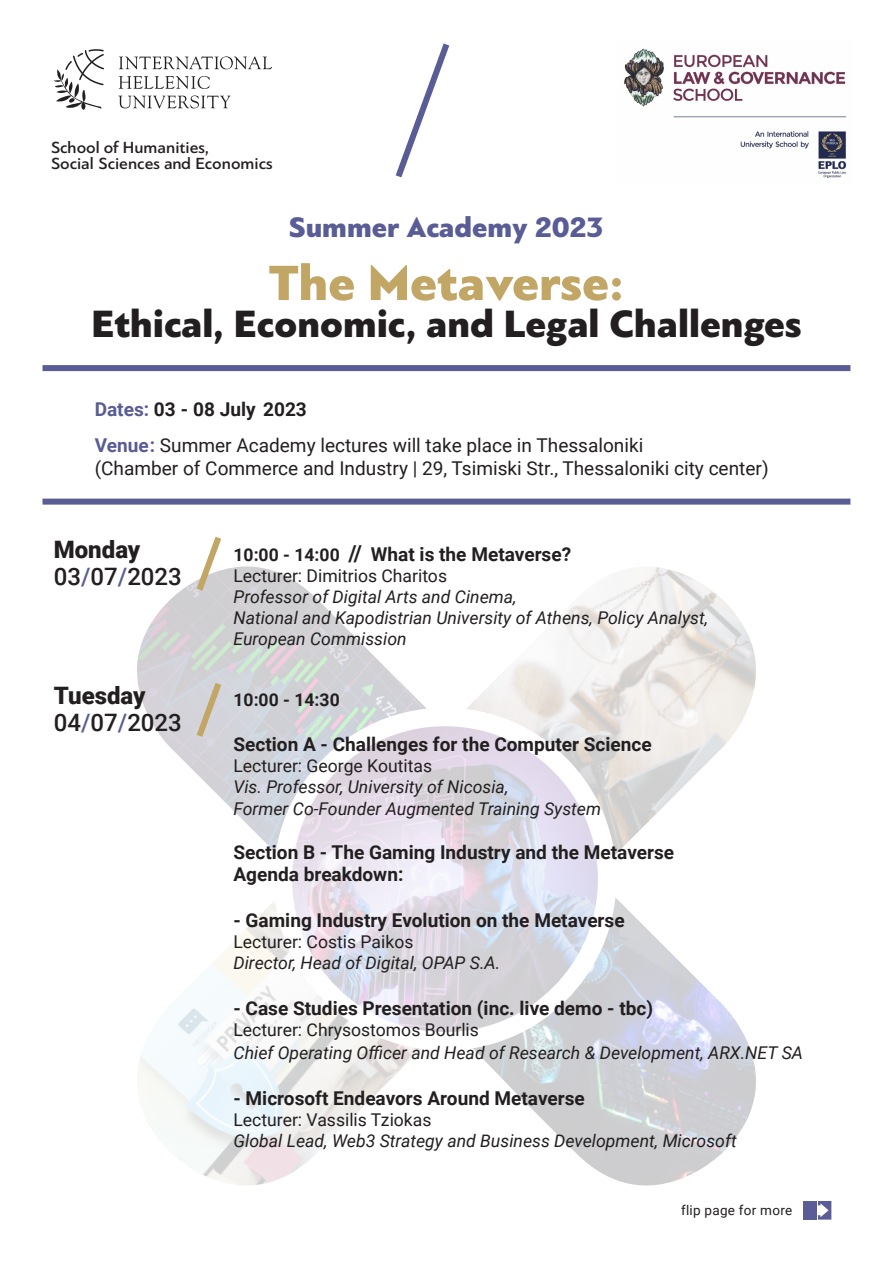
<style>
.page{position:relative;width:893px;height:1263px;background:#fff}
.page>*{position:absolute;margin:0;border:0;box-sizing:border-box;transform-origin:0 0}
.t1{font:900 51.9px "PF Bague Sans Pro";color:#c1a665}
.t2{font:900 39.9px "PF Bague Sans Pro";color:#231f20}
.t3{font:900 29.4px "PF Bague Sans Pro";color:#595c95}
.t4{font:500 24px "Roboto";color:#231f20}
.t5{font:900 24px "Roboto";color:#231f20}
.t6{font:700 19.05px "Roboto";color:#231f20}
.t7{font:19.05px "Roboto";color:#231f20}
.t8{font:italic 17.55px "Roboto";color:#231f20}
.t9{font:17.55px "Roboto";color:#231f20}
.t10{font:700 17.55px "Roboto";color:#231f20}
.t11{font:500 16.95px "PF Bague Sans Pro";color:#231f20}
.t12{font:13.5px "Roboto";letter-spacing:.02em;color:#231f20}
.s1{color:#595c95}
.s2{font-weight:700;color:#595c95}
.s3{font-size:17.55px}
.s4{font-size:22.05px}
</style>
<div class="page">
<img style="left:137px;top:566px;width:290px;height:287px">
<img style="left:498px;top:897px;width:258px;height:289px">
<img style="left:466px;top:567px;width:290px;height:288px">
<img style="left:138px;top:901px;width:360px;height:284px">
<img style="left:283px;top:717px;width:324px;height:324px;border-radius:162px">
<div style="left:274px;top:708px;width:342px;height:342px;border:19px solid #fff;border-radius:50%"></div>
<div style="left:43px;top:365px;width:807px;height:6px;background:#595c95"></div>
<div style="left:43px;top:499px;width:807px;height:6px;background:#595c95"></div>
<svg style="left:395px;top:43px;width:55px;height:135px"></svg>
<svg style="left:118px;top:56px;width:154px;height:53px"></svg>
<svg style="left:54px;top:49px;width:50px;height:61px"></svg>
<img style="left:624px;top:48px;width:223px;height:131px">
<svg style="left:192px;top:536px;width:34px;height:61px"></svg>
<svg style="left:192px;top:676px;width:34px;height:67px;background:#d0cdc9"></svg>
<div style="left:803px;top:1201px;width:14px;height:18px;background:#595c95"></div>
<svg style="left:818px;top:1201px;width:13px;height:18px"></svg>
<p class="t11" style="left:51px;top:137px;width:159px">School of Humanities,</p>
<p class="t11" style="left:51px;top:153px;width:223px">Social Sciences and Economics</p>
<p class="t3" style="left:289px;top:209px;width:316px">Summer Academy 2023</p>
<p class="t1" style="left:269px;top:250px;width:357px">The Metaverse:</p>
<p class="t2" style="left:91px;top:299px;width:712px">Ethical, Economic, and Legal Challenges</p>
<p class="t6" style="left:95px;top:396px;width:214px"><span class="s1">Dates:</span> 03 - 08 July 2023</p>
<p class="t7" style="left:95px;top:432px;width:550px"><span class="s2">Venue:</span> Summer Academy lectures will take place in Thessaloniki</p>
<p class="t7" style="left:95px;top:455px;width:675px">(Chamber of Commerce and Industry | 29, Tsimiski Str., Thessaloniki city center)</p>
<p class="t5" style="left:54px;top:532px;width:88px">Monday</p>
<p class="t4" style="left:54px;top:559px;width:130px">03<span class="s1">/</span>07<span class="s1">/</span>2023</p>
<p class="t5" style="left:54px;top:679px;width:93px">Tuesday</p>
<p class="t4" style="left:54px;top:706px;width:130px">04<span class="s1">/</span>07<span class="s1">/</span>2023</p>
<p class="t6" style="left:233px;top:540px;width:339px"><span class="s3">10:00 - 14:00</span> <span class="s4">//</span> What is the Metaverse?</p>
<p class="t9" style="left:233px;top:563px;width:215px">Lecturer: Dimitrios Charitos</p>
<p class="t8" style="left:233px;top:584px;width:285px">Professor of Digital Arts and Cinema,</p>
<p class="t8" style="left:233px;top:605px;width:476px">National and Kapodistrian University of Athens, Policy Analyst,</p>
<p class="t8" style="left:233px;top:626px;width:175px">European Commission</p>
<p class="t10" style="left:233px;top:687px;width:108px">10:00 - 14:30</p>
<p class="t6" style="left:233px;top:731px;width:420px">Section A - Challenges for the Computer Science</p>
<p class="t9" style="left:233px;top:754px;width:200px">Lecturer: George Koutitas</p>
<p class="t8" style="left:233px;top:775px;width:276px">Vis. Professor, University of Nicosia,</p>
<p class="t8" style="left:233px;top:796px;width:369px">Former Co-Founder Augmented Training System</p>
<p class="t6" style="left:233px;top:838px;width:442px">Section B - The Gaming Industry and the Metaverse</p>
<p class="t6" style="left:233px;top:861px;width:171px">Agenda breakdown:</p>
<p class="t6" style="left:233px;top:907px;width:393px">- Gaming Industry Evolution on the Metaverse</p>
<p class="t9" style="left:233px;top:930px;width:181px">Lecturer: Costis Paikos</p>
<p class="t8" style="left:233px;top:951px;width:268px">Director, Head of Digital, OPAP S.A.</p>
<p class="t6" style="left:233px;top:995px;width:421px">- Case Studies Presentation (inc. live demo - tbc)</p>
<p class="t9" style="left:233px;top:1018px;width:247px">Lecturer: Chrysostomos Bourlis</p>
<p class="t8" style="left:233px;top:1040px;width:571px">Chief Operating Officer and Head of Research &amp; Development, ARX.NET SA</p>
<p class="t6" style="left:233px;top:1085px;width:353px">- Microsoft Endeavors Around Metaverse</p>
<p class="t9" style="left:233px;top:1107px;width:200px">Lecturer: Vassilis Tziokas</p>
<p class="t8" style="left:233px;top:1128px;width:505px">Global Lead, Web3 Strategy and Business Development, Microsoft</p>
<p class="t12" style="left:681px;top:1201px;width:113px">flip page for more</p>
</div>
